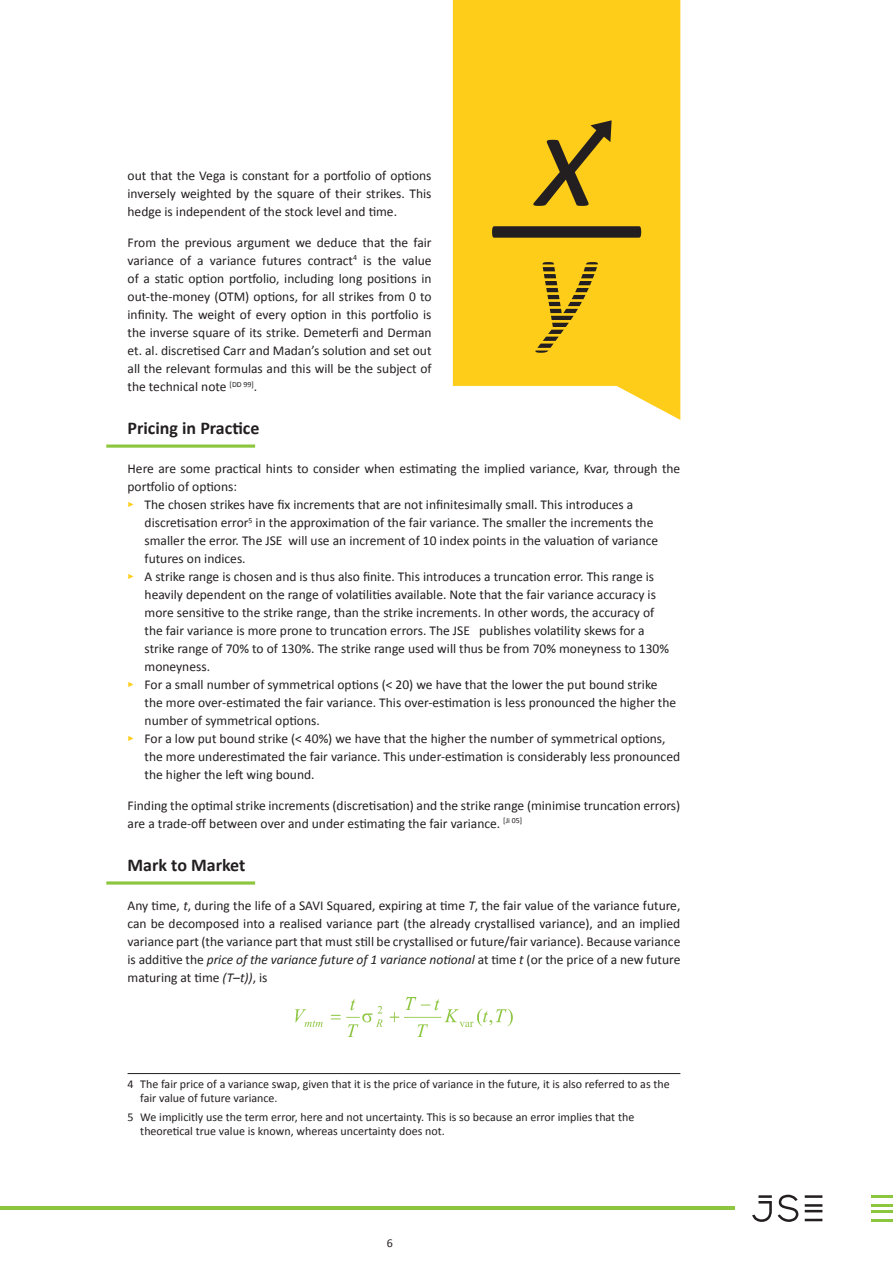
<style>
.page{position:relative;width:893px;height:1263px;background:#fff}
.page>*{position:absolute;margin:0;border:0;box-sizing:border-box;transform-origin:0 0}
.Header_01_-_Green{font:700 18px "Calibri";color:#231f20}
.Body_01_-_Bullet_Yel{font:13.5px/18px "Calibri";color:#231f20}
.Body_01{font:13.5px/18px "Calibri";color:#231f20;text-align:justify}
.Footnotes{font:13.5px/18px "Calibri";color:#231f20;text-align:justify}
.Body_01_-_Pre_Bullet{font:13.5px/18px "Calibri";color:#231f20}
.Footnotes-2{font:12px/14.4px "Calibri";color:#231f20}
.s1{font-family:"FF Dingbests";font-size:10.5px;color:#fecd19}
.s2{font-style:italic}
</style>
<div class="page">
<svg style="left:752px;top:1195px;width:70px;height:27px"></svg>
<hr style="left:0;top:1207px;width:734px;height:3px;background:#8bc63e">
<hr style="left:872px;top:1195px;width:21px;height:3px;background:#8bc63e">
<hr style="left:872px;top:1204px;width:21px;height:3px;background:#8bc63e">
<hr style="left:872px;top:1210px;width:21px;height:2px;background:#8bc63e">
<hr style="left:872px;top:1219px;width:21px;height:2px;background:#8bc63e">
<svg style="left:453px;top:0;width:227px;height:420px;background:#fed12b"></svg>
<svg style="left:106px;top:444px;width:149px;height:4px"></svg>
<hr style="left:106px;top:881px;width:149px;height:3px;background:#8bc63e">
<img style="left:296px;top:997px;width:216px;height:39px">
<hr style="left:128px;top:1073px;width:552px;height:1px;background:#231f20">
<svg style="left:492px;top:226px;width:149px;height:12px;background:#2e281f"></svg>
<svg style="left:533px;top:120px;width:79px;height:86px;background:#c19c1a"></svg>
<svg style="left:535px;top:262px;width:63px;height:91px;background:#d4ac1a"></svg>
<p class="Footnotes" style="left:128px;top:166px;width:305px">out that the Vega is constant for a portfolio of options inversely weighted by the square of their strikes. This hedge is independent of the stock level and time.</p>
<p class="Body_01" style="left:128px;top:233px;width:306px">From the previous argument we deduce that the fair variance of a variance futures contract<sup>4</sup> is the value of a static option portfolio, including long positions in out-the-money (OTM) options, for all strikes from 0 to infinity. The weight of every option in this portfolio is the inverse square of its strike. Demeterfi and Derman et. al. discretised Carr and Madan’s solution and set out all the relevant formulas and this will be the subject of the technical note <sup>[DD</sup> <sup>99]</sup>.</p>
<p class="Header_01_-_Green" style="left:128px;top:417px;width:133px">Pricing in Practice</p>
<p class="Body_01_-_Pre_Bullet" style="left:128px;top:459px;width:554px">Here are some practical hints to consider when estimating the implied variance, Kvar, through the portfolio of options:</p>
<p class="Body_01_-_Bullet_Yel" style="left:145px;top:495px;width:515px;text-indent:-17px"><span class="s1">&gt;</span> The chosen strikes have fix increments that are not infinitesimally small. This introduces a discretisation error<sup>5</sup> in the approximation of the fair variance. The smaller the increments the smaller the error. The JSE will use an increment of 10 index points in the valuation of variance futures on indices.</p>
<p class="Body_01_-_Bullet_Yel" style="left:145px;top:567px;width:526px;text-indent:-17px"><span class="s1">&gt;</span> A strike range is chosen and is thus also finite. This introduces a truncation error. This range is heavily dependent on the range of volatilities available. Note that the fair variance accuracy is more sensitive to the strike range, than the strike increments. In other words, the accuracy of the fair variance is more prone to truncation errors. The JSE publishes volatility skews for a strike range of 70% to of 130%. The strike range used will thus be from 70% moneyness to 130% moneyness.</p>
<p class="Body_01_-_Bullet_Yel" style="left:145px;top:675px;width:533px;text-indent:-17px"><span class="s1">&gt;</span> For a small number of symmetrical options (&lt; 20) we have that the lower the put bound strike the more over-estimated the fair variance. This over-estimation is less pronounced the higher the number of symmetrical options.</p>
<p class="Body_01_-_Bullet_Yel" style="left:145px;top:729px;width:537px;text-indent:-17px"><span class="s1">&gt;</span> For a low put bound strike (&lt; 40%) we have that the higher the number of symmetrical options, the more underestimated the fair variance. This under-estimation is considerably less pronounced the higher the left wing bound.</p>
<p class="Body_01" style="left:128px;top:796px;width:554px">Finding the optimal strike increments (discretisation) and the strike range (minimise truncation errors) are a trade-off between over and under estimating the fair variance. <sup>[Ji</sup> <sup>05]</sup></p>
<p class="Header_01_-_Green" style="left:128px;top:854px;width:119px">Mark to Market</p>
<p class="Body_01" style="left:128px;top:896px;width:554px">Any time, <span class="s2">t</span>, during the life of a SAVI Squared, expiring at time <span class="s2">T</span>, the fair value of the variance future, can be decomposed into a realised variance part (the already crystallised variance), and an implied variance part (the variance part that must still be crystallised or future/fair variance). Because variance is additive the <span class="s2">price of the variance future of 1 variance notional</span> at time <span class="s2">t</span> (or the price of a new future maturing at time <span class="s2">(T–t))</span>, is</p>
<p class="Footnotes-2" style="left:140px;top:1076px;width:531px;text-indent:-13px">4 The fair price of a variance swap, given that it is the price of variance in the future, it is also referred to as the fair value of future variance.</p>
<p class="Footnotes-2" style="left:140px;top:1109px;width:495px;text-indent:-13px">5 We implicitly use the term error, here and not uncertainty. This is so because an error implies that the theoretical true value is known, whereas uncertainty does not.</p>
<p class="Footnotes-2" style="left:387px;top:1235px;width:8px">6</p>
</div>
